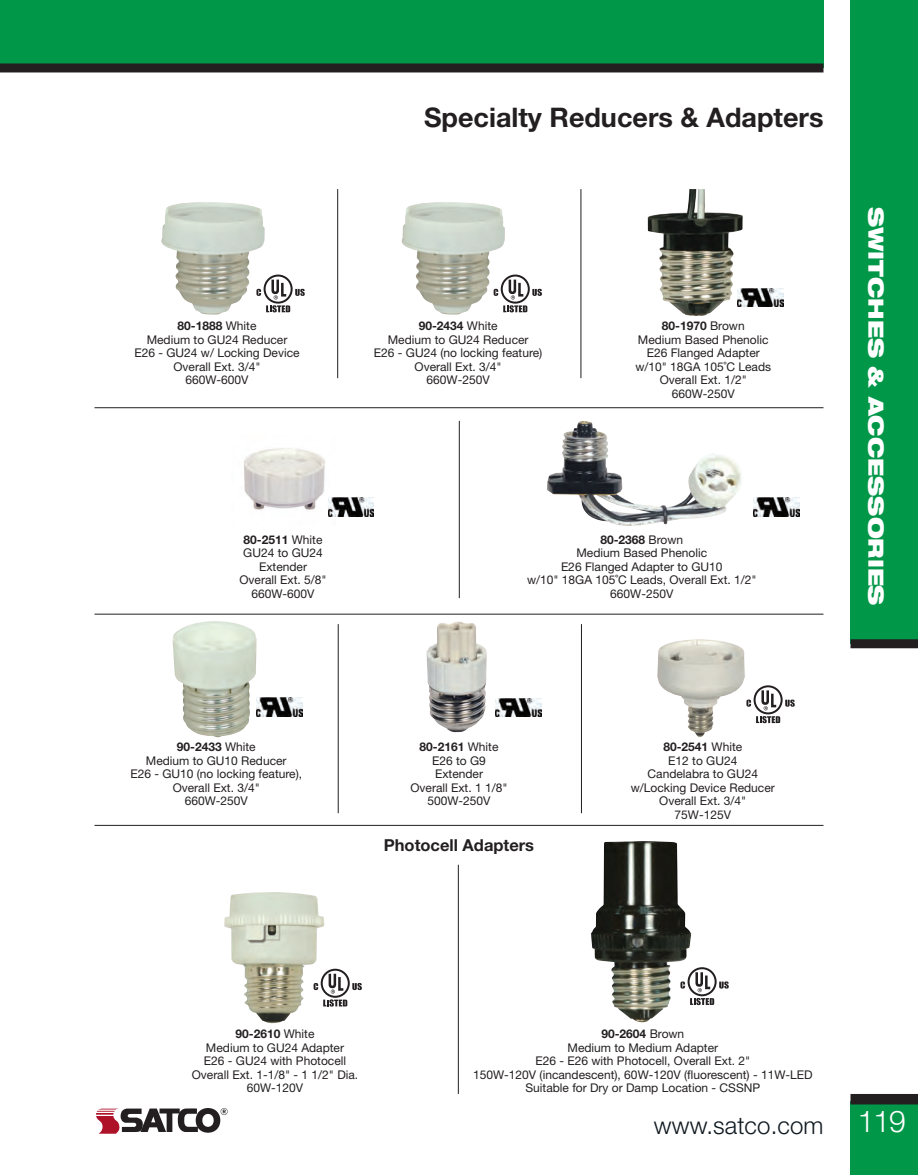
<style>
.page{position:relative;width:918px;height:1175px;background:#fff}
.page>*{position:absolute;margin:0;border:0;box-sizing:border-box;transform-origin:0 0}
.t1{font:700 27px "Helvetica Neue LT Std";color:#231f20}
.t2{font:300 24px "Helvetica Neue LT Std";letter-spacing:.005em;color:#101a21}
.t3{font:900 expanded 21px "Helvetica Neue LT Std";color:#fff}
.t4{font:700 16.5px "Helvetica Neue LT Std";color:#231f20}
.t5{font:12px/13.5px "Helvetica Neue LT Std";color:#231f20;text-align:center}
.s1{font-weight:700}
.s2{font-size:30px;color:#fff}
</style>
<div class="page">
<div style="left:850px;top:0;width:68px;height:644px;background:#009748"></div>
<div style="left:0;top:0;width:824px;height:68px;background:#009748"></div>
<svg style="left:96px;top:1108px;width:132px;height:25px"></svg>
<div style="left:850px;top:1101px;width:68px;height:73px;background:#009748"></div>
<div style="left:850px;top:1094px;width:68px;height:10px;background:#231f20"></div>
<div style="left:0;top:63px;width:824px;height:9px;background:#231f20"></div>
<div style="left:850px;top:639px;width:68px;height:9px;background:#231f20"></div>
<img style="left:161px;top:202px;width:104px;height:113px">
<svg style="left:256px;top:289px;width:5px;height:7px"></svg>
<svg style="left:295px;top:289px;width:10px;height:7px"></svg>
<svg style="left:266px;top:305px;width:24px;height:7px"></svg>
<div style="left:264px;top:274px;width:29px;height:29px;border:2px solid #231f20;border-radius:50%"></div>
<svg style="left:271px;top:279px;width:15px;height:20px"></svg>
<img style="left:743px;top:288px;width:40px;height:19px">
<img style="left:401px;top:202px;width:104px;height:113px">
<img style="left:647px;top:189px;width:96px;height:127px">
<img style="left:172px;top:621px;width:85px;height:116px">
<svg style="left:494px;top:289px;width:4px;height:7px"></svg>
<svg style="left:532px;top:289px;width:10px;height:7px"></svg>
<svg style="left:503px;top:305px;width:24px;height:7px"></svg>
<div style="left:501px;top:274px;width:29px;height:29px;border:2px solid #231f20;border-radius:50%"></div>
<svg style="left:509px;top:279px;width:14px;height:20px"></svg>
<img style="left:224px;top:892px;width:101px;height:131px">
<img style="left:591px;top:841px;width:100px;height:181px">
<svg style="left:314px;top:983px;width:4px;height:7px"></svg>
<svg style="left:352px;top:983px;width:10px;height:7px"></svg>
<svg style="left:323px;top:999px;width:24px;height:7px"></svg>
<div style="left:321px;top:968px;width:29px;height:29px;border:2px solid #231f20;border-radius:50%"></div>
<svg style="left:329px;top:973px;width:14px;height:20px"></svg>
<svg style="left:680px;top:981px;width:5px;height:7px"></svg>
<svg style="left:719px;top:981px;width:10px;height:7px"></svg>
<svg style="left:690px;top:998px;width:24px;height:7px"></svg>
<div style="left:688px;top:967px;width:29px;height:29px;border:2px solid #231f20;border-radius:50%"></div>
<svg style="left:695px;top:972px;width:15px;height:20px"></svg>
<img style="left:243px;top:448px;width:93px;height:69px">
<img style="left:426px;top:621px;width:61px;height:111px">
<hr style="left:94px;top:407px;width:730px;height:1px;background:#231f20">
<hr style="left:94px;top:614px;width:730px;height:1px;background:#231f20">
<hr style="left:94px;top:825px;width:730px;height:1px;background:#231f20">
<hr style="left:459px;top:421px;width:1px;height:177px;background:#231f20">
<hr style="left:458px;top:864px;width:1px;height:230px;background:#231f20">
<img style="left:328px;top:497px;width:46px;height:19px">
<img style="left:547px;top:421px;width:194px;height:105px">
<hr style="left:338px;top:624px;width:1px;height:189px;background:#231f20">
<hr style="left:581px;top:624px;width:1px;height:189px;background:#231f20">
<img style="left:657px;top:639px;width:88px;height:98px">
<img style="left:754px;top:497px;width:45px;height:19px">
<img style="left:496px;top:698px;width:45px;height:19px">
<img style="left:257px;top:697px;width:45px;height:19px">
<svg style="left:746px;top:699px;width:5px;height:7px"></svg>
<svg style="left:785px;top:699px;width:10px;height:7px"></svg>
<svg style="left:756px;top:716px;width:24px;height:7px"></svg>
<div style="left:754px;top:685px;width:29px;height:29px;border:2px solid #231f20;border-radius:50%"></div>
<svg style="left:761px;top:690px;width:15px;height:20px"></svg>
<hr style="left:337px;top:189px;width:1px;height:189px;background:#231f20">
<hr style="left:581px;top:189px;width:1px;height:189px;background:#231f20">
<h1 class="t1" style="left:424px;top:101px;width:401px">Specialty Reducers &amp; Adapters</h1>
<p class="t5" style="left:134px;top:319px;width:167px"><span class="s1">80-1888</span> White<br>Medium to GU24 Reducer<br>E26 - GU24 w/ Locking Device<br>Overall Ext. 3/4"<br>660W-600V</p>
<p class="t5" style="left:374px;top:319px;width:170px"><span class="s1">90-2434</span> White<br>Medium to GU24 Reducer<br>E26 - GU24 (no locking feature)<br>Overall Ext. 3/4"<br>660W-250V</p>
<p class="t5" style="left:635px;top:319px;width:137px"><span class="s1">80-1970</span> Brown<br>Medium Based Phenolic<br>E26 Flanged Adapter w/10" 18GA 105˚C Leads<br>Overall Ext. 1/2"<br>660W-250V</p>
<p class="t5" style="left:239px;top:532px;width:89px"><span class="s1">80-2511</span> White<br>GU24 to GU24<br>Extender<br>Overall Ext. 5/8"<br>660W-600V</p>
<p class="t5" style="left:527px;top:532px;width:231px"><span class="s1">80-2368</span> Brown<br>Medium Based Phenolic<br>E26 Flanged Adapter to GU10<br>w/10" 18GA 105˚C Leads, Overall Ext. 1/2"<br>660W-250V</p>
<h3 class="t3" style="left:890px;top:206px;width:400px;rotate:90deg">SWITCHES &amp; ACCESSORIES</h3>
<p class="t5" style="left:130px;top:740px;width:173px"><span class="s1">90-2433</span> White<br>Medium to GU10 Reducer<br>E26 - GU10 (no locking feature),<br>Overall Ext. 3/4"<br>660W-250V</p>
<p class="t5" style="left:410px;top:740px;width:99px"><span class="s1">80-2161</span> White<br>E26 to G9<br>Extender<br>Overall Ext. 1 1/8"<br>500W-250V</p>
<p class="t5" style="left:631px;top:740px;width:146px"><span class="s1">80-2541</span> White<br>E12 to GU24<br>Candelabra to GU24 w/Locking Device Reducer<br>Overall Ext. 3/4"<br>75W-125V</p>
<h3 class="t4" style="left:384px;top:835px;width:152px">Photocell Adapters</h3>
<p class="t5" style="left:192px;top:1026px;width:168px"><span class="s1">90-2610</span> White<br>Medium to GU24 Adapter<br>E26 - GU24 with Photocell<br>Overall Ext. 1-1/8" - 1 1/2" Dia.<br>60W-120V</p>
<p class="t5" style="left:473px;top:1026px;width:341px"><span class="s1">90-2604</span> Brown<br>Medium to Medium Adapter<br>E26 - E26 with Photocell, Overall Ext. 2"<br>150W-120V (incandescent), 60W-120V (fluorescent) - 11W-LED Suitable for Dry or Damp Location - CSSNP</p>
<h2 class="t2" style="left:654px;top:1110px;width:253px">www.satco.com <span class="s2">119</span></h2>
</div>
